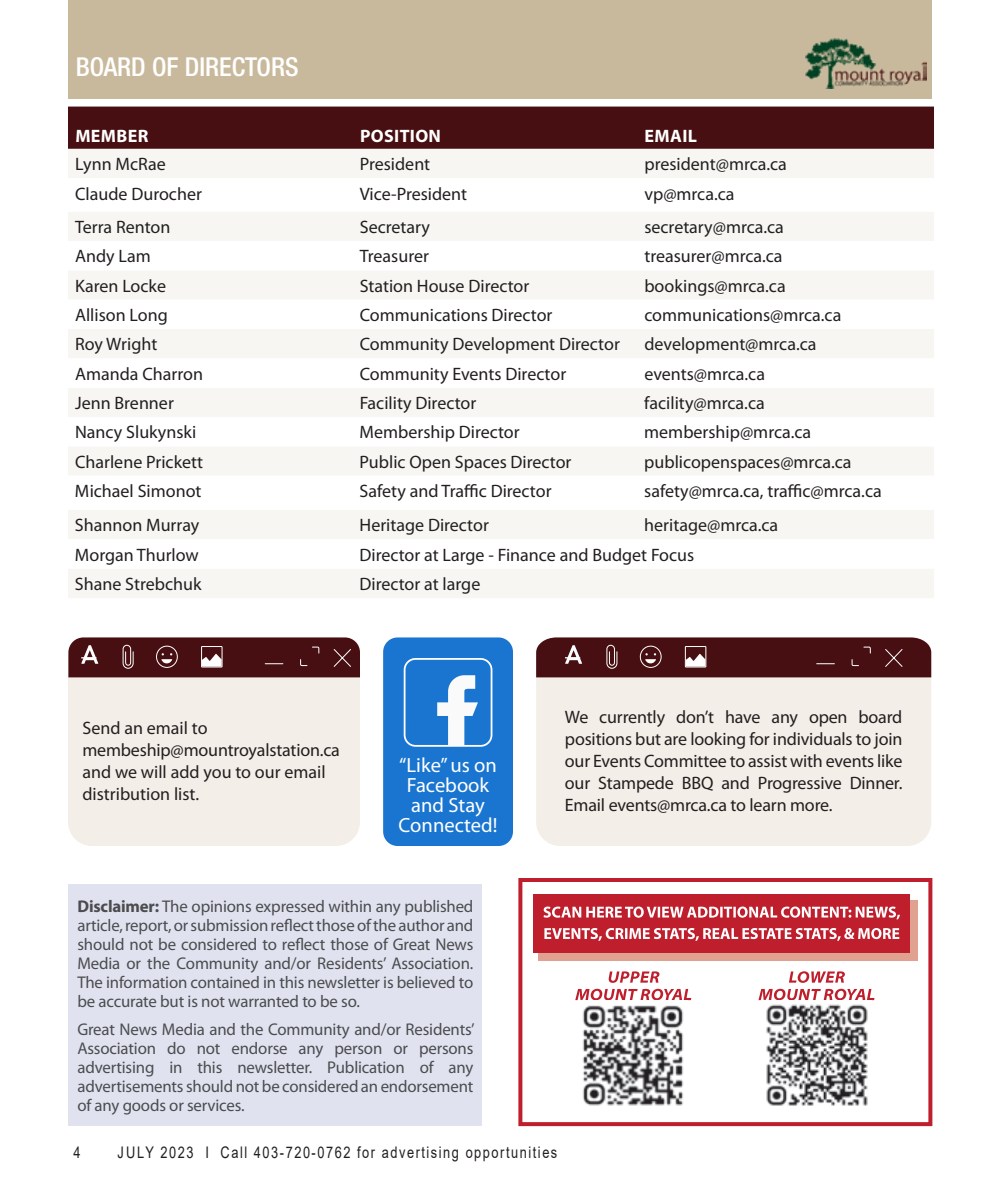
<style>
.page{position:relative;width:990px;height:1188px;background:#fff}
.page>*{position:absolute;margin:0;border:0;box-sizing:border-box;transform-origin:0 0}
.t1{font:500 condensed 26px "Helvetica Neue LT Std";color:#fff}
.t2{font:20.6px/20px "Myriad Pro";color:#fff;text-align:center}
.t3{font:18px/22px "Myriad Pro";color:#231f20}
.t4{font:700 18px "Myriad Pro";letter-spacing:.02em;color:#fff}
.t5{font:17px/19px "Myriad Pro";letter-spacing:-.01em;color:#4b4c4d;text-align:justify}
.t6{font:16px "Arial";letter-spacing:.12em;color:#231f20;scale:.8 1}
.s1{font-weight:700}
</style>
<div class="page">
<div style="left:68px;top:637px;width:292px;height:209px;background:#f3eee7;border-radius:24px"></div>
<div style="left:68px;top:0;width:864px;height:98px;background:#c9b99c"></div>
<img style="left:805px;top:39px;width:121px;height:49px">
<div style="left:68px;top:107px;width:866px;height:42px;background:#470f11"></div>
<div style="left:68px;top:149px;width:866px;height:449px;background:#f7f6f3"></div>
<svg style="left:68px;top:178px;width:866px;height:391px"></svg>
<div style="left:536px;top:637px;width:395px;height:209px;background:#f3eee7;border-radius:24px"></div>
<div style="left:383px;top:637px;width:130px;height:209px;background:#1a75d1;border-radius:14px"></div>
<div style="left:404px;top:658px;width:88px;height:89px;border:2px solid #fff;border-radius:11px"></div>
<svg style="left:437px;top:675px;width:41px;height:71px"></svg>
<svg style="left:68px;top:637px;width:292px;height:40px;background:#552123"></svg>
<svg style="left:536px;top:637px;width:395px;height:40px;background:#521d1f"></svg>
<svg style="left:575px;top:989px;width:116px;height:11px"></svg>
<svg style="left:609px;top:971px;width:50px;height:12px"></svg>
<img style="left:582px;top:1005px;width:102px;height:101px">
<svg style="left:758px;top:989px;width:117px;height:11px"></svg>
<svg style="left:789px;top:971px;width:56px;height:12px"></svg>
<img style="left:766px;top:1004px;width:102px;height:102px">
<div style="left:518px;top:878px;width:414px;height:248px;border:4px solid #bf1f2d"></div>
<div style="left:538px;top:900px;width:380px;height:60px;background:#e1a190"></div>
<div style="left:534px;top:894px;width:376px;height:59px;background:#bf1f2d"></div>
<svg style="left:544px;top:928px;width:355px;height:13px"></svg>
<svg style="left:544px;top:907px;width:356px;height:12px"></svg>
<div style="left:68px;top:884px;width:414px;height:242px;background:#e0e2f0"></div>
<h1 class="t1" style="left:76px;top:52px;width:224px">BOARD OF DIRECTORS</h1>
<p class="t4" style="left:75px;top:124px;width:75px">MEMBER</p>
<p class="t4" style="left:360px;top:124px;width:83px">POSITION</p>
<p class="t4" style="left:645px;top:124px;width:54px">EMAIL</p>
<p class="t3" style="left:75px;top:153px;width:92px">Lynn McRae</p>
<p class="t3" style="left:360px;top:153px;width:72px">President</p>
<p class="t3" style="left:644px;top:153px;width:144px">president@mrca.ca</p>
<p class="t3" style="left:75px;top:182px;width:128px">Claude Durocher</p>
<p class="t3" style="left:360px;top:182px;width:109px">Vice-President</p>
<p class="t3" style="left:644px;top:182px;width:92px">vp@mrca.ca</p>
<p class="t3" style="left:75px;top:216px;width:97px">Terra Renton</p>
<p class="t3" style="left:360px;top:216px;width:72px">Secretary</p>
<p class="t3" style="left:644px;top:216px;width:141px">secretary@mrca.ca</p>
<p class="t3" style="left:75px;top:245px;width:77px">Andy Lam</p>
<p class="t3" style="left:360px;top:245px;width:71px">Treasurer</p>
<p class="t3" style="left:644px;top:245px;width:140px">treasurer@mrca.ca</p>
<p class="t3" style="left:75px;top:274px;width:92px">Karen Locke</p>
<p class="t3" style="left:360px;top:274px;width:171px">Station House Director</p>
<p class="t3" style="left:644px;top:274px;width:143px">bookings@mrca.ca</p>
<p class="t3" style="left:75px;top:304px;width:94px">Allison Long</p>
<p class="t3" style="left:360px;top:304px;width:194px">Communications Director</p>
<p class="t3" style="left:644px;top:304px;width:199px">communications@mrca.ca</p>
<p class="t3" style="left:75px;top:333px;width:84px">Roy Wright</p>
<p class="t3" style="left:360px;top:333px;width:262px">Community Development Director</p>
<p class="t3" style="left:644px;top:333px;width:174px">development@mrca.ca</p>
<p class="t3" style="left:75px;top:362px;width:129px">Amanda Charron</p>
<p class="t3" style="left:360px;top:362px;width:208px">Community Events Director</p>
<p class="t3" style="left:644px;top:362px;width:122px">events@mrca.ca</p>
<p class="t3" style="left:75px;top:392px;width:100px">Jenn Brenner</p>
<p class="t3" style="left:360px;top:392px;width:118px">Facility Director</p>
<p class="t3" style="left:644px;top:392px;width:122px">facility@mrca.ca</p>
<p class="t3" style="left:75px;top:421px;width:123px">Nancy Slukynski</p>
<p class="t3" style="left:360px;top:421px;width:161px">Membership Director</p>
<p class="t3" style="left:644px;top:421px;width:168px">membership@mrca.ca</p>
<p class="t3" style="left:75px;top:450px;width:130px">Charlene Prickett</p>
<p class="t3" style="left:360px;top:450px;width:213px">Public Open Spaces Director</p>
<p class="t3" style="left:644px;top:450px;width:209px">publicopenspaces@mrca.ca</p>
<p class="t3" style="left:75px;top:480px;width:128px">Michael Simonot</p>
<p class="t3" style="left:360px;top:480px;width:193px">Safety and Traffic Director</p>
<p class="t3" style="left:644px;top:480px;width:239px">safety@mrca.ca, traffic@mrca.ca</p>
<p class="t3" style="left:75px;top:514px;width:126px">Shannon Murray</p>
<p class="t3" style="left:360px;top:514px;width:131px">Heritage Director</p>
<p class="t3" style="left:644px;top:514px;width:136px">heritage@mrca.ca</p>
<p class="t3" style="left:75px;top:543px;width:125px">Morgan Thurlow</p>
<p class="t3" style="left:360px;top:543px;width:336px">Director at Large - Finance and Budget Focus</p>
<p class="t3" style="left:75px;top:573px;width:128px">Shane Strebchuk</p>
<p class="t3" style="left:360px;top:573px;width:122px">Director at large</p>
<p class="t3" style="left:82px;top:716px;width:259px">Send an email to membeship@mountroyalstation.ca and we will add you to our email distribution list.</p>
<p class="t2" style="left:399px;top:754px;width:100px">“Like” us on<br>Facebook and Stay<br>Connected!</p>
<p class="t3" style="left:565px;top:705px;width:339px;text-align:justify">We currently don’t have any open board positions but are looking for individuals to join our Events Committee to assist with events like our Stampede BBQ and Progressive Dinner.<br>Email events@mrca.ca to learn more.</p>
<p class="t5" style="left:77px;top:897px;width:398px"><span class="s1">Disclaimer:</span> The opinions expressed within any published article, report, or submission reflect those of the author and should not be considered to reflect those of Great News Media or the Community and/or Residents’ Association.<br>The information contained in this newsletter is believed to be accurate but is not warranted to be so.</p>
<p class="t5" style="left:77px;top:1020px;width:399px">Great News Media and the Community and/or Residents’ Association do not endorse any person or persons advertising in this newsletter. Publication of any advertisements should not be considered an endorsement of any goods or services.</p>
<p class="t6" style="left:74px;top:1141px;width:10px">4</p>
<p class="t6" style="left:118px;top:1141px;width:551px">JULY 2023 I Call 403-720-0762 for advertising opportunities</p>
</div>
